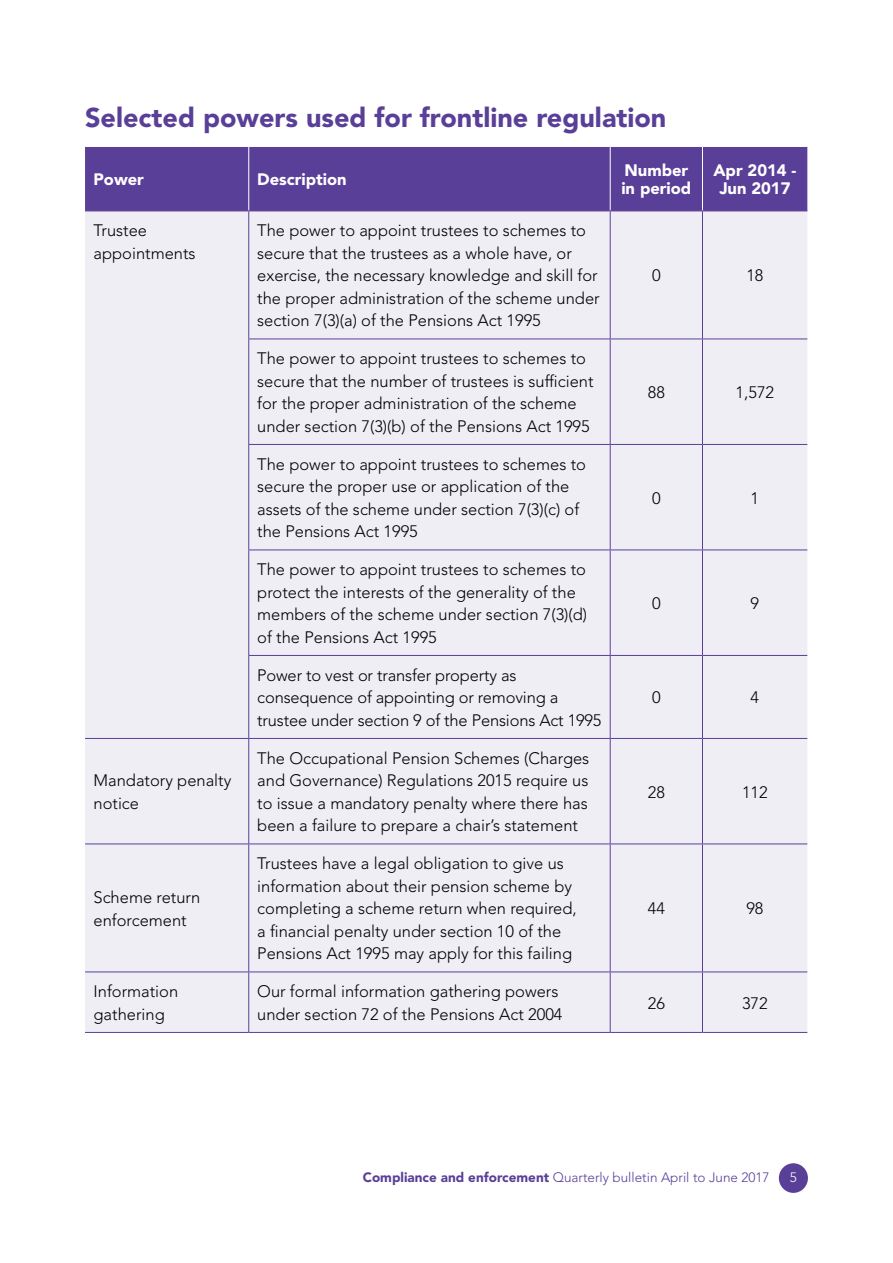
<style>
.page{position:relative;width:893px;height:1263px;background:#fff}
.page>*{position:absolute;margin:0;border:0;box-sizing:border-box;transform-origin:0 0}
.t1{font:900 27px "Avenir LT Std";color:#5a3f98}
.t2{font:300 16.5px/22.5px "Avenir LT Std";color:#000}
.t3{font:900 16.5px/18px "Avenir LT Std";color:#fff}
.t4{font:300 13.5px "Avenir LT Std";color:#5a3f98}
.t5{font:300 13.5px "Avenir LT Std";color:#fff}
.s1{font-weight:900}
</style>
<div class="page">
<div style="left:779px;top:1163px;width:29px;height:30px;background:#5a3f98;border-radius:50%"></div>
<div style="left:85px;top:147px;width:722px;height:64px;background:#5a3f98"></div>
<div style="left:85px;top:212px;width:722px;height:820px;background:#f0eef5"></div>
<hr style="left:248px;top:211px;width:1px;height:128px;background:#5a3f98">
<hr style="left:610px;top:211px;width:1px;height:128px;background:#5a3f98">
<hr style="left:702px;top:211px;width:1px;height:128px;background:#5a3f98">
<hr style="left:248px;top:339px;width:362px;height:1px;background:#5a3f98">
<hr style="left:248px;top:339px;width:1px;height:105px;background:#5a3f98">
<hr style="left:610px;top:339px;width:92px;height:1px;background:#5a3f98">
<hr style="left:610px;top:339px;width:1px;height:105px;background:#5a3f98">
<hr style="left:702px;top:339px;width:105px;height:1px;background:#5a3f98">
<hr style="left:702px;top:339px;width:1px;height:105px;background:#5a3f98">
<hr style="left:248px;top:444px;width:362px;height:1px;background:#5a3f98">
<hr style="left:248px;top:445px;width:1px;height:105px;background:#5a3f98">
<hr style="left:610px;top:444px;width:92px;height:1px;background:#5a3f98">
<hr style="left:610px;top:445px;width:1px;height:105px;background:#5a3f98">
<hr style="left:702px;top:444px;width:105px;height:1px;background:#5a3f98">
<hr style="left:702px;top:445px;width:1px;height:105px;background:#5a3f98">
<hr style="left:248px;top:550px;width:362px;height:1px;background:#5a3f98">
<hr style="left:248px;top:550px;width:1px;height:105px;background:#5a3f98">
<hr style="left:610px;top:550px;width:92px;height:1px;background:#5a3f98">
<hr style="left:610px;top:550px;width:1px;height:105px;background:#5a3f98">
<hr style="left:702px;top:550px;width:105px;height:1px;background:#5a3f98">
<hr style="left:702px;top:550px;width:1px;height:105px;background:#5a3f98">
<hr style="left:248px;top:655px;width:362px;height:1px;background:#5a3f98">
<hr style="left:248px;top:656px;width:1px;height:82px;background:#5a3f98">
<hr style="left:610px;top:655px;width:92px;height:1px;background:#5a3f98">
<hr style="left:610px;top:656px;width:1px;height:82px;background:#5a3f98">
<hr style="left:702px;top:655px;width:105px;height:1px;background:#5a3f98">
<hr style="left:702px;top:656px;width:1px;height:82px;background:#5a3f98">
<hr style="left:85px;top:738px;width:164px;height:1px;background:#5a3f98">
<hr style="left:249px;top:738px;width:361px;height:1px;background:#5a3f98">
<hr style="left:248px;top:739px;width:1px;height:104px;background:#5a3f98">
<hr style="left:610px;top:738px;width:92px;height:1px;background:#5a3f98">
<hr style="left:610px;top:739px;width:1px;height:104px;background:#5a3f98">
<hr style="left:702px;top:738px;width:105px;height:1px;background:#5a3f98">
<hr style="left:702px;top:739px;width:1px;height:104px;background:#5a3f98">
<hr style="left:85px;top:843px;width:164px;height:1px;background:#5a3f98">
<hr style="left:249px;top:843px;width:361px;height:1px;background:#5a3f98">
<hr style="left:248px;top:844px;width:1px;height:127px;background:#5a3f98">
<hr style="left:610px;top:843px;width:92px;height:1px;background:#5a3f98">
<hr style="left:610px;top:844px;width:1px;height:127px;background:#5a3f98">
<hr style="left:702px;top:843px;width:105px;height:1px;background:#5a3f98">
<hr style="left:702px;top:844px;width:1px;height:127px;background:#5a3f98">
<hr style="left:85px;top:971px;width:164px;height:1px;background:#5a3f98">
<hr style="left:249px;top:971px;width:361px;height:1px;background:#5a3f98">
<hr style="left:248px;top:972px;width:1px;height:60px;background:#5a3f98">
<hr style="left:610px;top:971px;width:92px;height:1px;background:#5a3f98">
<hr style="left:610px;top:972px;width:1px;height:60px;background:#5a3f98">
<hr style="left:702px;top:971px;width:105px;height:1px;background:#5a3f98">
<hr style="left:702px;top:972px;width:1px;height:60px;background:#5a3f98">
<hr style="left:85px;top:1032px;width:164px;height:1px;background:#5a3f98">
<hr style="left:249px;top:1032px;width:361px;height:1px;background:#5a3f98">
<hr style="left:610px;top:1032px;width:92px;height:1px;background:#5a3f98">
<hr style="left:702px;top:1032px;width:105px;height:1px;background:#5a3f98">
<hr style="left:248px;top:147px;width:1px;height:64px;background:#fff">
<hr style="left:610px;top:147px;width:1px;height:64px;background:#fff">
<hr style="left:702px;top:147px;width:1px;height:64px;background:#fff">
<hr style="left:85px;top:211px;width:164px;height:1px;background:#5a3f98">
<hr style="left:249px;top:211px;width:361px;height:1px;background:#5a3f98">
<hr style="left:610px;top:211px;width:92px;height:1px;background:#5a3f98">
<hr style="left:702px;top:211px;width:105px;height:1px;background:#5a3f98">
<h1 class="t1" style="left:85px;top:101px;width:583px">Selected powers used for frontline regulation</h1>
<p class="t3" style="left:94px;top:170px;width:52px">Power</p>
<p class="t3" style="left:257px;top:170px;width:91px">Description</p>
<p class="t3" style="left:621px;top:161px;width:71px">Number in period</p>
<p class="t3" style="left:713px;top:161px;width:85px;text-align:center">Apr 2014 -<br>Jun 2017</p>
<p class="t2" style="left:94px;top:219px;width:104px">Trustee appointments</p>
<p class="t2" style="left:257px;top:219px;width:344px">The power to appoint trustees to schemes to secure that the trustees as a whole have, or exercise, the necessary knowledge and skill for the proper administration of the scheme under section 7(3)(a) of the Pensions Act 1995</p>
<p class="t2" style="left:652px;top:264px;width:10px">0</p>
<p class="t2" style="left:746px;top:264px;width:19px">18</p>
<p class="t2" style="left:257px;top:347px;width:338px">The power to appoint trustees to schemes to secure that the number of trustees is sufficient for the proper administration of the scheme under section 7(3)(b) of the Pensions Act 1995</p>
<p class="t2" style="left:257px;top:453px;width:330px">The power to appoint trustees to schemes to secure the proper use or application of the assets of the scheme under section 7(3)(c) of the Pensions Act 1995</p>
<p class="t2" style="left:257px;top:558px;width:331px">The power to appoint trustees to schemes to protect the interests of the generality of the members of the scheme under section 7(3)(d) of the Pensions Act 1995</p>
<p class="t2" style="left:94px;top:769px;width:139px">Mandatory penalty notice</p>
<p class="t2" style="left:94px;top:886px;width:108px">Scheme return enforcement</p>
<p class="t2" style="left:257px;top:664px;width:346px">Power to vest or transfer property as consequence of appointing or removing a trustee under section 9 of the Pensions Act 1995</p>
<p class="t2" style="left:257px;top:747px;width:334px;text-align:justify">The Occupational Pension Schemes (Charges and Governance) Regulations 2015 require us to issue a mandatory penalty where there has been a failure to prepare a chair’s statement</p>
<p class="t2" style="left:257px;top:852px;width:321px">Trustees have a legal obligation to give us information about their pension scheme by completing a scheme return when required, a financial penalty under section 10 of the Pensions Act 1995 may apply for this failing</p>
<p class="t2" style="left:94px;top:980px;width:86px">Information gathering</p>
<p class="t2" style="left:257px;top:980px;width:307px">Our formal information gathering powers under section 72 of the Pensions Act 2004</p>
<p class="t2" style="left:648px;top:381px;width:19px">88</p>
<p class="t2" style="left:736px;top:381px;width:40px">1,572</p>
<p class="t2" style="left:652px;top:487px;width:10px">0</p>
<p class="t2" style="left:751px;top:487px;width:10px">1</p>
<p class="t2" style="left:652px;top:592px;width:10px">0</p>
<p class="t2" style="left:751px;top:592px;width:10px">9</p>
<p class="t2" style="left:652px;top:686px;width:10px">0</p>
<p class="t2" style="left:751px;top:686px;width:10px">4</p>
<p class="t2" style="left:648px;top:781px;width:19px">28</p>
<p class="t2" style="left:742px;top:781px;width:27px">112</p>
<p class="t2" style="left:648px;top:897px;width:19px">44</p>
<p class="t2" style="left:746px;top:897px;width:19px">98</p>
<p class="t2" style="left:648px;top:992px;width:19px">26</p>
<p class="t2" style="left:742px;top:992px;width:27px">372</p>
<p class="t4" style="left:363px;top:1169px;width:408px"><span class="s1">Compliance and enforcement</span> Quarterly bulletin April to June 2017</p>
<p class="t5" style="left:790px;top:1170px;width:9px">5</p>
</div>
